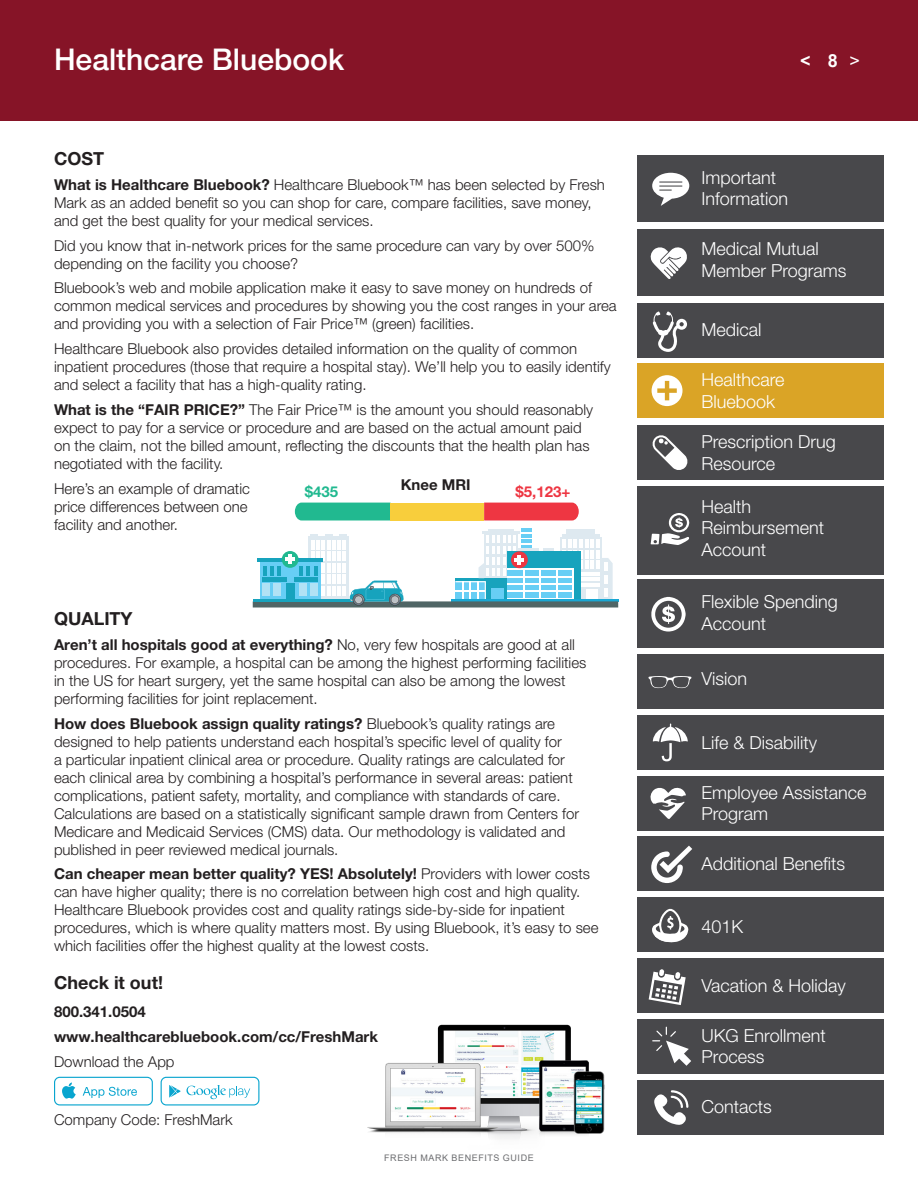
<style>
.page{position:relative;width:918px;height:1188px;background:#fff}
.page>*{position:absolute;margin:0;border:0;box-sizing:border-box;transform-origin:0 0}
.t1{font:500 30px "Helvetica Neue LT Pro";color:#fff}
.t2{font:300 18px/21.6px "Helvetica Neue LT Pro";color:#fff}
.t3{font:700 18px "Helvetica Neue LT Pro";color:#231f20}
.t4{font:700 18px "Arial";color:#fff}
.t5{font:300 15px/18px "Helvetica Neue LT Pro";color:#231f20}
.t6{font:700 15px "Helvetica Neue LT Pro";color:#231f20}
.t7{font:700 15px "Helvetica Neue LT Pro";color:#ee3642}
.t8{font:700 15px "Helvetica Neue LT Pro";color:#21b990}
.t9{font:9px "Arial";letter-spacing:.065em;color:#6c6d70}
.s1{font-weight:700}
.s2{font-weight:400}
</style>
<div class="page">
<div style="left:0;top:0;width:918px;height:121px;background:#861427"></div>
<hr style="left:452px;top:600px;width:106px;height:2px;background:#19a7d3">
<hr style="left:506px;top:599px;width:112px;height:3px;background:#19a7d3">
<div style="left:253px;top:601px;width:365px;height:7px;background:#506565"></div>
<svg style="left:260px;top:562px;width:3px;height:38px"></svg>
<hr style="left:258px;top:558px;width:65px;height:4px;background:#17a3bd">
<hr style="left:253px;top:600px;width:108px;height:2px;background:#17a3bd">
<div style="left:295px;top:503px;width:96px;height:17px;background:#21b990"></div>
<svg style="left:456px;top:503px;width:157px;height:97px"></svg>
<div style="left:391px;top:503px;width:93px;height:17px;background:#f8ce3c"></div>
<svg style="left:263px;top:534px;width:141px;height:72px"></svg>
<img style="left:367px;top:1024px;width:238px;height:115px">
<svg style="left:54px;top:1077px;width:99px;height:29px"></svg>
<svg style="left:161px;top:1077px;width:98px;height:29px"></svg>
<div style="left:637px;top:229px;width:247px;height:67px;background:#48484b"></div>
<div style="left:637px;top:155px;width:247px;height:67px;background:#48484b"></div>
<div style="left:637px;top:303px;width:247px;height:54px;background:#48484b"></div>
<div style="left:637px;top:363px;width:247px;height:55px;background:#daa426"></div>
<div style="left:637px;top:425px;width:247px;height:55px;background:#48484b"></div>
<div style="left:637px;top:486px;width:247px;height:88px;background:#48484b"></div>
<div style="left:637px;top:580px;width:247px;height:68px;background:#48484b"></div>
<div style="left:637px;top:715px;width:247px;height:54px;background:#48484b"></div>
<div style="left:637px;top:776px;width:247px;height:54px;background:#48484b"></div>
<div style="left:637px;top:897px;width:247px;height:55px;background:#48484b"></div>
<div style="left:637px;top:958px;width:247px;height:55px;background:#48484b"></div>
<div style="left:637px;top:1019px;width:247px;height:54px;background:#48484b"></div>
<div style="left:637px;top:1080px;width:247px;height:54px;background:#48484b"></div>
<div style="left:637px;top:837px;width:247px;height:54px;background:#48484b"></div>
<div style="left:637px;top:654px;width:247px;height:55px;background:#48484b"></div>
<svg style="left:653px;top:311px;width:34px;height:41px"></svg>
<svg style="left:648px;top:676px;width:44px;height:12px"></svg>
<svg style="left:653px;top:724px;width:35px;height:37px"></svg>
<svg style="left:650px;top:247px;width:37px;height:32px"></svg>
<svg style="left:651px;top:513px;width:38px;height:32px"></svg>
<svg style="left:652px;top:173px;width:37px;height:33px"></svg>
<svg style="left:654px;top:1090px;width:34px;height:35px"></svg>
<svg style="left:652px;top:435px;width:36px;height:35px"></svg>
<svg style="left:652px;top:908px;width:36px;height:35px"></svg>
<svg style="left:651px;top:597px;width:35px;height:35px"></svg>
<svg style="left:649px;top:969px;width:37px;height:36px"></svg>
<svg style="left:651px;top:846px;width:41px;height:37px"></svg>
<svg style="left:652px;top:375px;width:31px;height:31px"></svg>
<svg style="left:650px;top:787px;width:36px;height:32px"></svg>
<svg style="left:652px;top:1026px;width:39px;height:40px"></svg>
<p class="t1" style="left:54px;top:41px;width:292px">Healthcare Bluebook</p>
<p class="t3" style="left:54px;top:148px;width:52px">COST</p>
<p class="t5" style="left:54px;top:175px;width:553px"><span class="s1">What is Healthcare Bluebook?</span> Healthcare Bluebook™ has been selected by Fresh<br>Mark as an added benefit so you can shop for care, compare facilities, save money, and get the best quality for your medical services.</p>
<p class="t5" style="left:54px;top:236px;width:542px">Did you know that in-network prices for the same procedure can vary by over 500% depending on the facility you choose?</p>
<p class="t5" style="left:54px;top:279px;width:564px">Bluebook’s web and mobile application make it easy to save money on hundreds of common medical services and procedures by showing you the cost ranges in your area and providing you with a selection of Fair Price™ (green) facilities.</p>
<p class="t5" style="left:54px;top:339px;width:558px">Healthcare Bluebook also provides detailed information on the quality of common inpatient procedures (those that require a hospital stay). We’ll help you to easily identify and select a facility that has a high-quality rating.</p>
<p class="t5" style="left:54px;top:400px;width:541px"><span class="s1">What is the “FAIR PRICE?”</span> The Fair Price™ is the amount you should reasonably expect to pay for a service or procedure and are based on the actual amount paid on the claim, not the billed amount, reflecting the discounts that the health plan has negotiated with the facility.</p>
<p class="t5" style="left:54px;top:479px;width:197px">Here’s an example of dramatic price differences between one facility and another.</p>
<p class="t6" style="left:401px;top:475px;width:71px">Knee MRI</p>
<p class="t8" style="left:305px;top:482px;width:35px">$435</p>
<p class="t7" style="left:516px;top:482px;width:56px">$5,123+</p>
<p class="t3" style="left:54px;top:608px;width:80px">QUALITY</p>
<p class="t5" style="left:54px;top:635px;width:534px"><span class="s1">Aren’t all hospitals good at everything?</span> No, very few hospitals are good at all procedures. For example, a hospital can be among the highest performing facilities in the US for heart surgery, yet the same hospital can also be among the lowest performing facilities for joint replacement.</p>
<p class="t5" style="left:54px;top:714px;width:527px"><span class="s1">How does Bluebook assign quality ratings?</span> Bluebook’s quality ratings are designed to help patients understand each hospital’s specific level of quality for<br>a particular inpatient clinical area or procedure. Quality ratings are calculated for each clinical area by combining a hospital’s performance in several areas: patient complications, patient safety, mortality, and compliance with standards of care.<br>Calculations are based on a statistically significant sample drawn from Centers for Medicare and Medicaid Services (CMS) data. Our methodology is validated and published in peer reviewed medical journals.</p>
<p class="t5" style="left:54px;top:865px;width:546px"><span class="s1">Can cheaper mean better quality? YES! Absolutely!</span> Providers with lower costs can have higher quality; there is no correlation between high cost and high quality.<br>Healthcare Bluebook provides cost and quality ratings side-by-side for inpatient procedures, which is where quality matters most. By using Bluebook, it’s easy to see which facilities offer the highest quality at the lowest costs.</p>
<p class="t3" style="left:54px;top:971px;width:111px">Check it out!</p>
<p class="t6" style="left:54px;top:1002px;width:93px">800.341.0504</p>
<p class="t6" style="left:54px;top:1027px;width:326px">www.healthcarebluebook.com/cc/FreshMark</p>
<p class="t5" style="left:54px;top:1052px;width:122px">Download the App</p>
<p class="t5" style="left:54px;top:1110px;width:180px">Company Code: FreshMark</p>
<p class="t9" style="left:384px;top:1152px;width:151px">FRESH MARK BENEFITS GUIDE</p>
<p class="t4" style="left:800px;top:48px;width:61px">&lt; 8 <span class="s2">&gt;</span></p>
<p class="t2" style="left:702px;top:166px;width:76px">Important</p>
<p class="t2" style="left:702px;top:188px;width:88px">Information</p>
<p class="t2" style="left:702px;top:238px;width:119px">Medical Mutual</p>
<p class="t2" style="left:702px;top:259px;width:147px">Member Programs</p>
<p class="t2" style="left:702px;top:319px;width:62px">Medical</p>
<p class="t2" style="left:702px;top:369px;width:85px">Healthcare<br>Bluebook</p>
<p class="t2" style="left:702px;top:431px;width:136px">Prescription Drug<br>Resource</p>
<p class="t2" style="left:702px;top:495px;width:51px">Health</p>
<p class="t2" style="left:702px;top:517px;width:124px">Reimbursement</p>
<p class="t2" style="left:702px;top:539px;width:66px">Account</p>
<p class="t2" style="left:702px;top:591px;width:138px">Flexible Spending</p>
<p class="t2" style="left:702px;top:612px;width:66px">Account</p>
<p class="t2" style="left:702px;top:667px;width:47px">Vision</p>
<p class="t2" style="left:702px;top:731px;width:117px">Life &amp; Disability</p>
<p class="t2" style="left:702px;top:781px;width:167px">Employee Assistance<br>Program</p>
<p class="t2" style="left:702px;top:852px;width:145px">Additional Benefits</p>
<p class="t2" style="left:702px;top:915px;width:43px">401K</p>
<p class="t2" style="left:702px;top:974px;width:146px">Vacation &amp; Holiday</p>
<p class="t2" style="left:702px;top:1024px;width:126px">UKG Enrollment<br>Process</p>
<p class="t2" style="left:702px;top:1095px;width:72px">Contacts</p>
</div>
